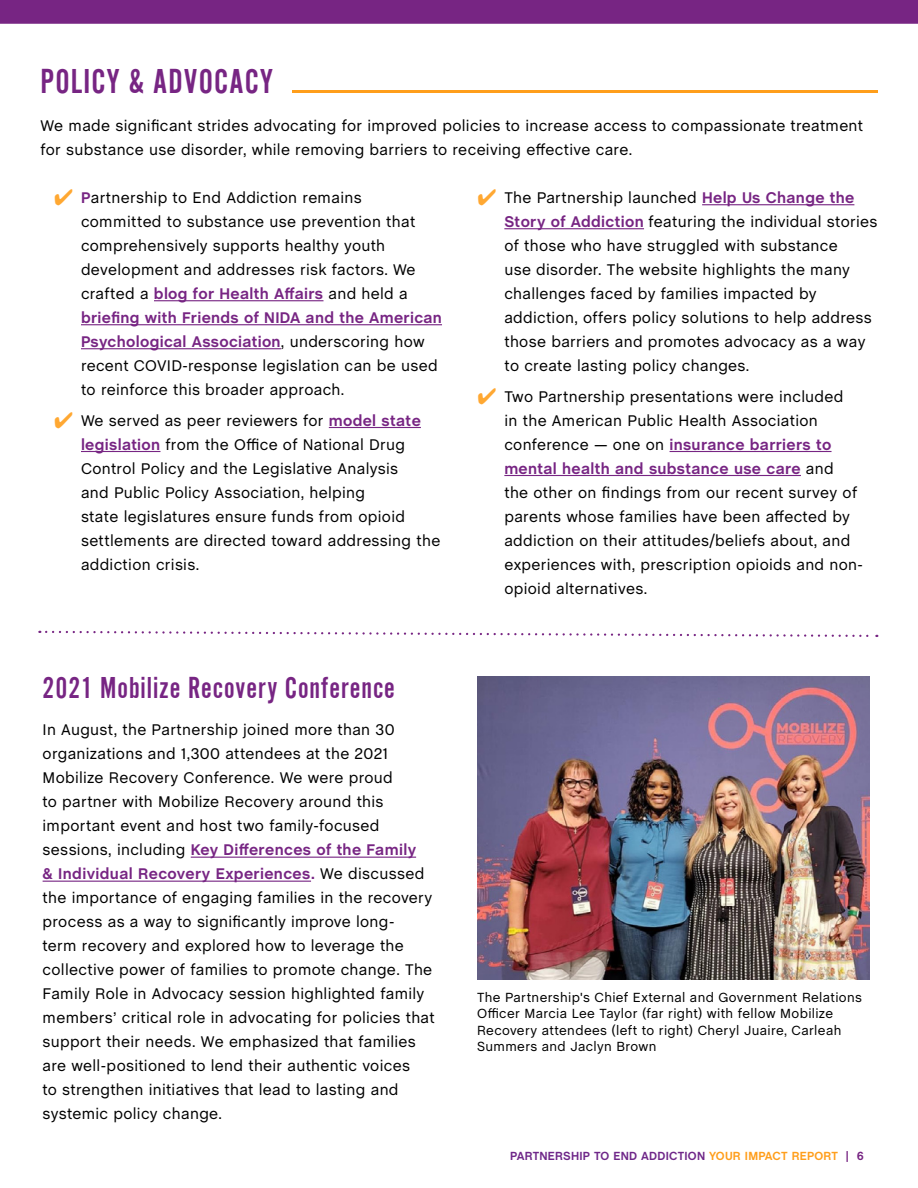
<style>
.page{position:relative;width:918px;height:1188px;background:#fff}
.page>*{position:absolute;margin:0;border:0;box-sizing:border-box;transform-origin:0 0}
.t1{font:36px "Alternate Got No 2 D";letter-spacing:.03em;color:#772583}
.t2{font:31.5px "Alternate Got No 2 D";letter-spacing:.03em;color:#772583}
.t3{font:15.75px/24px "Chalet";letter-spacing:.02em;color:#000}
.t4{font:13.5px/16.2px "Chalet";letter-spacing:.025em;color:#000}
.t5{font:700 12px "Chalet";letter-spacing:.02em;color:#6f2789}
.s1{color:#ffa832}
.s2{font-weight:700;color:#772583}
.s3{color:#ff9e1b}
.s4{color:#772583}
</style>
<div class="page">
<div style="left:0;top:0;width:918px;height:24px;background:#772583"></div>
<hr style="left:292px;top:90px;width:586px;height:3px;background:#ff9e1b">
<hr style="left:154px;top:300px;width:170px;height:1px;background:#772583">
<hr style="left:81px;top:324px;width:361px;height:1px;background:#772583">
<hr style="left:81px;top:348px;width:200px;height:1px;background:#772583">
<hr style="left:329px;top:427px;width:92px;height:1px;background:#772583">
<hr style="left:81px;top:451px;width:79px;height:1px;background:#772583">
<hr style="left:702px;top:204px;width:152px;height:1px;background:#772583">
<hr style="left:504px;top:228px;width:140px;height:1px;background:#772583">
<hr style="left:670px;top:451px;width:162px;height:1px;background:#772583">
<hr style="left:504px;top:475px;width:297px;height:1px;background:#772583">
<svg style="left:39px;top:630px;width:838px;height:7px"></svg>
<img style="left:478px;top:677px;width:391px;height:302px">
<hr style="left:191px;top:857px;width:225px;height:1px;background:#772583">
<hr style="left:43px;top:881px;width:268px;height:1px;background:#772583">
<h1 class="t1" style="left:40px;top:63px;width:234px">POLICY &amp; ADVOCACY</h1>
<p class="t3" style="left:40px;top:114px;width:824px">We made significant strides advocating for improved policies to increase access to compassionate treatment for substance use disorder, while removing barriers to receiving effective care.</p>
<p class="t3" style="left:81px;top:186px;width:363px;text-indent:-27px"><span class="s1">✔</span> <span class="s2">P</span>artnership to End Addiction remains committed to substance use prevention that comprehensively supports healthy youth development and addresses risk factors. We crafted a <span class="s2">blog for Health Affairs</span> and held a <span class="s2">briefing with Friends of NIDA and the American Psychological Association</span>, underscoring how recent COVID-response legislation can be used to reinforce this broader approach.</p>
<p class="t3" style="left:81px;top:408px;width:361px;text-indent:-27px"><span class="s1">✔</span> We served as peer reviewers for <span class="s2">model state legislation</span> from the Office of National Drug Control Policy and the Legislative Analysis<br>and Public Policy Association, helping<br>state legislatures ensure funds from opioid settlements are directed toward addressing the addiction crisis.</p>
<h2 class="t2" style="left:43px;top:671px;width:354px">2021 Mobilize Recovery Conference</h2>
<p class="t3" style="left:43px;top:718px;width:394px">In August, the Partnership joined more than 30 organizations and 1,300 attendees at the 2021<br>Mobilize Recovery Conference. We were proud<br>to partner with Mobilize Recovery around this important event and host two family-focused sessions, including <span class="s2">Key Differences of the Family<br>&amp; Individual Recovery Experiences.</span> We discussed the importance of engaging families in the recovery process as a way to significantly improve long-<br>term recovery and explored how to leverage the collective power of families to promote change. The Family Role in Advocacy session highlighted family members’ critical role in advocating for policies that support their needs. We emphasized that families are well-positioned to lend their authentic voices<br>to strengthen initiatives that lead to lasting and systemic policy change.</p>
<p class="t3" style="left:504px;top:186px;width:375px;text-indent:-27px"><span class="s1">✔</span> The Partnership launched <span class="s2">Help Us Change the Story of Addiction</span> featuring the individual stories of those who have struggled with substance<br>use disorder. The website highlights the many challenges faced by families impacted by addiction, offers policy solutions to help address those barriers and promotes advocacy as a way to create lasting policy changes.</p>
<p class="t3" style="left:504px;top:384px;width:360px;text-indent:-27px"><span class="s1">✔</span> Two Partnership presentations were included<br>in the American Public Health Association conference — one on <span class="s2">insurance barriers to mental health and substance use care</span> and<br>the other on findings from our recent survey of parents whose families have been affected by addiction on their attitudes/beliefs about, and experiences with, prescription opioids and non&shy;opioid alternatives.</p>
<p class="t4" style="left:477px;top:990px;width:386px">The Partnership's Chief External and Government Relations Officer Marcia Lee Taylor (far right) with fellow Mobilize Recovery attendees (left to right) Cheryl Juaire, Carleah Summers and Jaclyn Brown</p>
<p class="t5" style="left:510px;top:1149px;width:355px">PARTNERSHIP TO END ADDICTION <span class="s3">YOUR IMPACT REPORT</span> <span class="s4">| 6</span></p>
</div>
